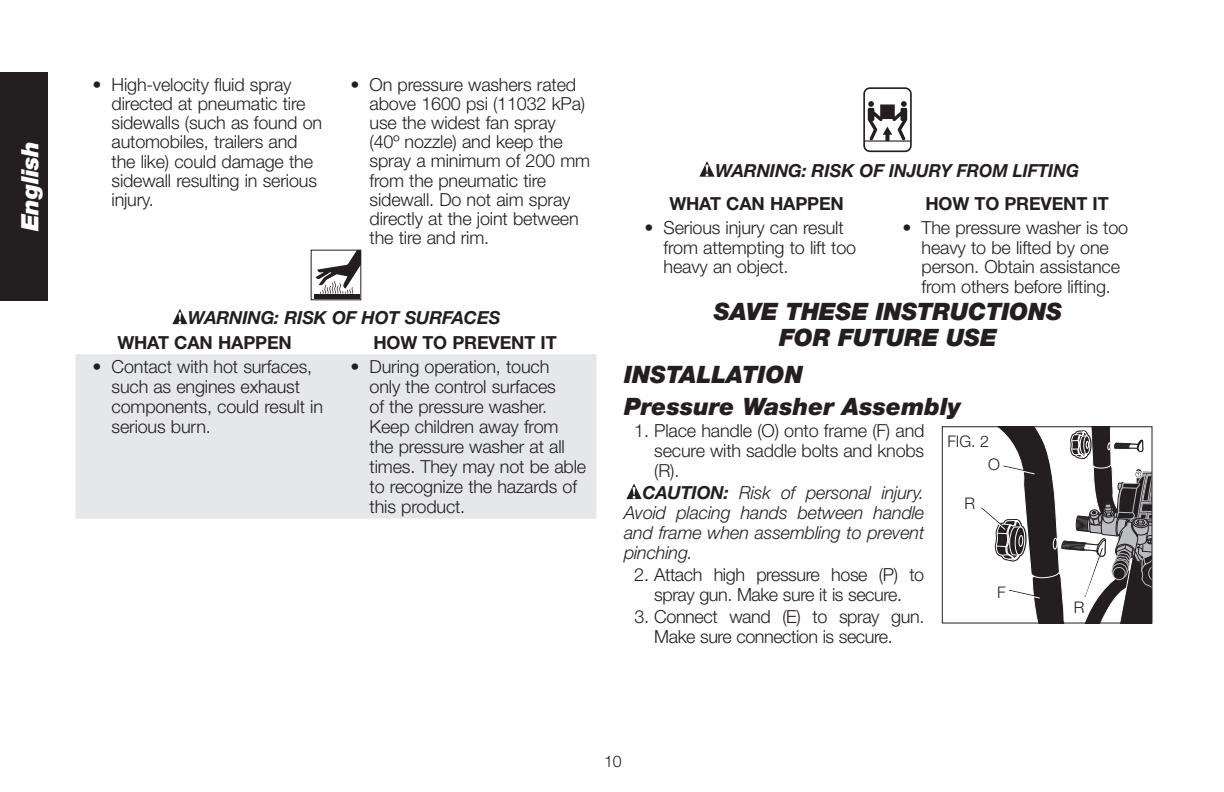
<style>
.page{position:relative;width:1224px;height:792px;background:#fff}
.page>*{position:absolute;margin:0;border:0;box-sizing:border-box;transform-origin:0 0}
._07-Save_Instr_Read{font:italic 900 24px/26px "Helvetica Neue LT Std";letter-spacing:-.01em;color:#231f20;text-align:center}
._01-Headline{font:italic 900 24px "Helvetica Neue LT Std";color:#231f20}
._00-Section_Headline{font:italic 900 24px "Helvetica Neue LT Std";color:#231f20}
.t1{font:italic 900 24px "Helvetica Neue LT Std";color:#fff}
._04-BodyList{font:300 18px/20px "Helvetica Neue LT Std";letter-spacing:-.01em;color:#231f20}
._10-Warning_Caution{font:italic 300 18px/20px "Helvetica Neue LT Std";letter-spacing:-.01em;color:#231f20;text-align:justify}
._10-Warning_Caution-2{font:italic 700 18px "Helvetica Neue LT Std";letter-spacing:-.01em;color:#231f20}
._02-Subhead{font:700 18px "Helvetica Neue LT Std";letter-spacing:-.01em;color:#231f20}
.t2{font:300 16px "Helvetica Neue LT Std";color:#231f20}
.s1{font-family:"Helvetica Neue LT Std Bd It SC800";font-weight:400;font-style:normal}
.s2{font-weight:700}
</style>
<div class="page">
<div style="left:0;top:72px;width:48px;height:228px;background:#231f20"></div>
<div style="left:76px;top:354px;width:520px;height:165px;background:#e6e7e9"></div>
<div style="left:314px;top:294px;width:46px;height:5px;background:#231f20"></div>
<svg style="left:316px;top:252px;width:43px;height:42px"></svg>
<div style="left:311px;top:250px;width:50px;height:50px;border:1px solid #231f20"></div>
<svg style="left:172px;top:309px;width:15px;height:15px"></svg>
<svg style="left:863px;top:87px;width:49px;height:65px"></svg>
<svg style="left:699px;top:162px;width:16px;height:15px"></svg>
<div style="left:942px;top:426px;width:210px;height:198px;border:1px solid #231f20"></div>
<svg style="left:980px;top:427px;width:172px;height:196px"></svg>
<svg style="left:626px;top:484px;width:16px;height:15px"></svg>
<h1 class="t1" style="left:15px;top:231px;width:92px;rotate:-90deg">English</h1>
<p class="_04-BodyList" style="left:112px;top:74px;width:212px;line-height:19.4px;text-indent:-19px">• High-velocity fluid spray directed at pneumatic tire sidewalls (such as found on automobiles, trailers and the like) could damage the sidewall resulting in serious injury.</p>
<p class="_04-BodyList" style="left:370px;top:74px;width:222px;line-height:19.2px;text-indent:-19px">• On pressure washers rated above 1600 psi (11032 kPa) use the widest fan spray<br>(40º nozzle) and keep the spray a minimum of 200 mm from the pneumatic tire sidewall. Do not aim spray directly at the joint between the tire and rim.</p>
<p class="_10-Warning_Caution-2" style="left:188px;top:307px;width:314px">WARNING: RISK OF HOT SURFACES</p>
<p class="_02-Subhead" style="left:117px;top:331px;width:176px">WHAT CAN HAPPEN</p>
<p class="_02-Subhead" style="left:373px;top:331px;width:185px">HOW TO PREVENT IT</p>
<p class="_04-BodyList" style="left:112px;top:356px;width:213px;text-indent:-19px">• Contact with hot surfaces, such as engines exhaust components, could result in serious burn.</p>
<p class="_04-BodyList" style="left:370px;top:356px;width:218px;text-indent:-19px">• During operation, touch<br>only the control surfaces<br>of the pressure washer.<br>Keep children away from the pressure washer at all times. They may not be able to recognize the hazards of this product.</p>
<p class="_10-Warning_Caution-2" style="left:715px;top:159px;width:365px"><span class="s1">WARNING:</span> RISK OF INJURY FROM LIFTING</p>
<p class="_02-Subhead" style="left:669px;top:193px;width:176px">WHAT CAN HAPPEN</p>
<p class="_02-Subhead" style="left:925px;top:193px;width:185px">HOW TO PREVENT IT</p>
<p class="_04-BodyList" style="left:664px;top:218px;width:194px;line-height:19.4px;text-indent:-19px">• Serious injury can result from attempting to lift too heavy an object.</p>
<p class="_04-BodyList" style="left:922px;top:218px;width:208px;line-height:19.4px;text-indent:-19px">• The pressure washer is too heavy to be lifted by one person. Obtain assistance from others before lifting.</p>
<p class="_07-Save_Instr_Read" style="left:714px;top:298px;width:350px">SAVE THESE INSTRUCTIONS<br>FOR FUTURE USE</p>
<p class="_00-Section_Headline" style="left:624px;top:359px;width:180px">INSTALLATION</p>
<p class="_01-Headline" style="left:624px;top:391px;width:339px">Pressure Washer Assembly</p>
<p class="_04-BodyList" style="left:634px;top:420px;width:292px">1. Place handle (O) onto frame (F) and</p>
<p class="t2" style="left:948px;top:431px;width:43px">FIG. 2</p>
<p class="_04-BodyList" style="left:654px;top:440px;width:272px">secure with saddle bolts and knobs (R).</p>
<p class="_10-Warning_Caution" style="left:624px;top:482px;width:302px;text-indent:18px"><span class="s2">CAUTION:</span> Risk of personal injury.<br>Avoid placing hands between handle and frame when assembling to prevent pinching.</p>
<p class="_04-BodyList" style="left:634px;top:564px;width:292px;text-align:center">2. Attach high pressure hose (P) to spray gun. Make sure it is secure.</p>
<p class="_04-BodyList" style="left:654px;top:607px;width:272px;text-indent:-20px">3. Connect wand (E) to spray gun.<br>Make sure connection is secure.</p>
<p class="t2" style="left:988px;top:455px;width:13px">O</p>
<p class="t2" style="left:964px;top:493px;width:12px">R</p>
<p class="t2" style="left:997px;top:583px;width:10px">F</p>
<p class="t2" style="left:1074px;top:597px;width:12px">R</p>
<p class="t2" style="left:604px;top:752px;width:19px">10</p>
</div>
